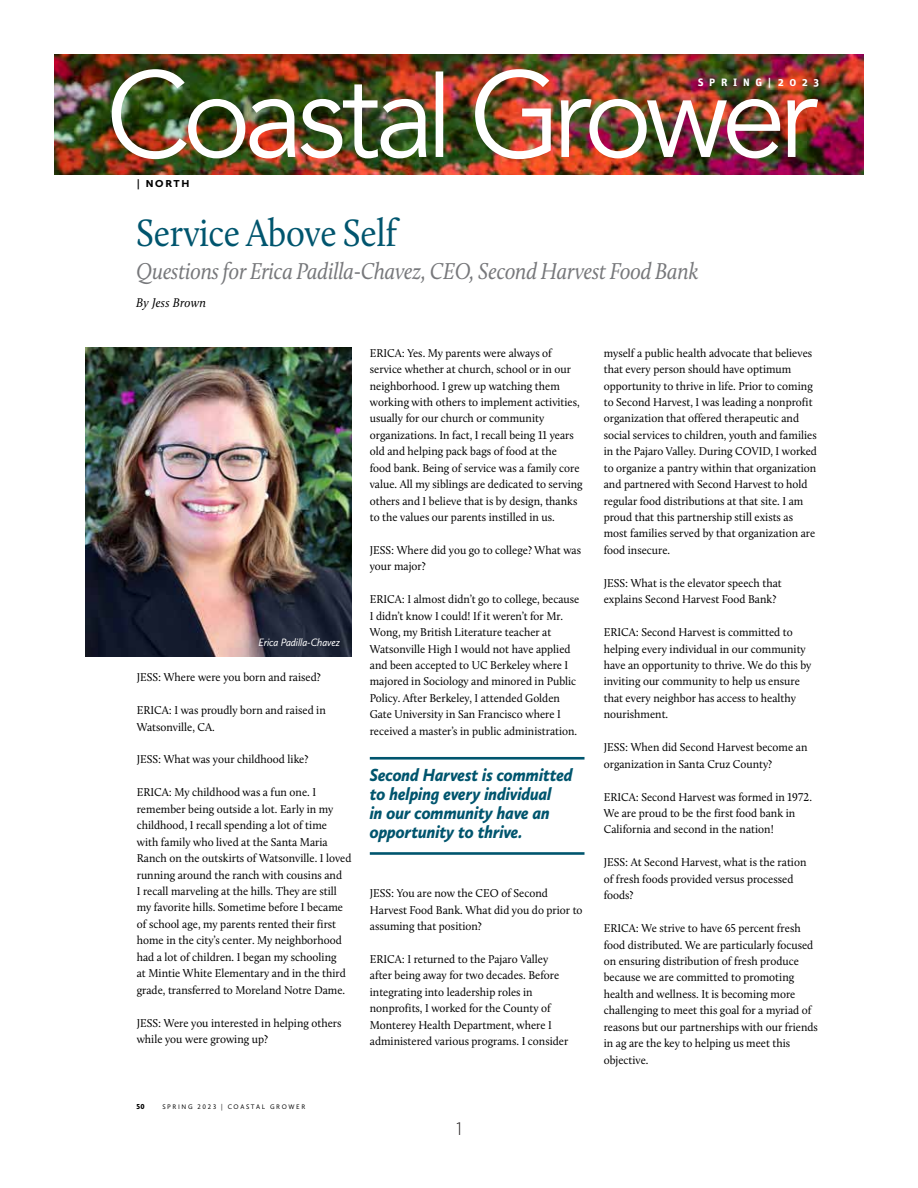
<style>
.page{position:relative;width:918px;height:1188px;background:#fff}
.page>*{position:absolute;margin:0;border:0;box-sizing:border-box;transform-origin:0 0}
.t1{font:39.45px "Calluna";letter-spacing:-.01em;color:#00556e;scale:.9 1}
.t2{font:italic 23.7px "Calluna";letter-spacing:-.01em;color:#77787b;scale:.9 1}
.t3{font:italic 900 18.15px/19px "Calluna Sans";color:#00556e;scale:.92 1}
.t4{font:300 18px "Gotham Narrow";color:#231f20}
.t5{font:italic 13.05px "Calluna";letter-spacing:.02em;color:#000;scale:.95 1}
.t6{font:11.7px/16.5px "Calluna";color:#000;scale:.96 1}
.t7{font:italic 11.1px "Calluna Sans";letter-spacing:-.015em;color:#fff;scale:.94 1}
.t8{font:700 10.65px "Unit OT";letter-spacing:.52em;color:#fff}
.t9{font:900 10.5px "Calluna Sans";letter-spacing:.16em;color:#000}
.t10{font:900 7.5px "Calluna Sans";color:#000}
.t11{font:6.9px "Calluna Sans";letter-spacing:.25em;color:#000;scale:.95 1}
</style>
<div class="page">
<img style="left:54px;top:54px;width:810px;height:121px">
<img style="left:112px;top:69px;width:706px;height:90px">
<img style="left:85px;top:348px;width:267px;height:309px">
<hr style="left:370px;top:757px;width:215px;height:3px;background:#00556e">
<hr style="left:370px;top:852px;width:215px;height:3px;background:#00556e">
<p class="t8" style="left:698px;top:75px;width:123px">SPRING|2023</p>
<p class="t9" style="left:137px;top:177px;width:54px">| NORTH</p>
<p class="t1" style="left:136px;top:209px;width:291px">Service Above Self</p>
<p class="t2" style="left:136px;top:256px;width:627px">Questions for Erica Padilla-Chavez, CEO, Second Harvest Food Bank</p>
<p class="t5" style="left:136px;top:295px;width:75px">By Jess Brown</p>
<p class="t7" style="left:259px;top:635px;width:88px">Erica Padilla-Chavez</p>
<p class="t6" style="left:137px;top:669px;width:193px">JESS: Where were you born and raised?</p>
<p class="t6" style="left:137px;top:702px;width:198px">ERICA: I was proudly born and raised in<br>Watsonville, CA.</p>
<p class="t6" style="left:137px;top:751px;width:180px">JESS: What was your childhood like?</p>
<p class="t6" style="left:137px;top:784px;width:225px">ERICA: My childhood was a fun one. I remember being outside a lot. Early in my childhood, I recall spending a lot of time with family who lived at the Santa Maria Ranch on the outskirts of Watsonville. I loved running around the ranch with cousins and<br>I recall marveling at the hills. They are still my favorite hills. Sometime before I became of school age, my parents rented their first home in the city’s center. My neighborhood had a lot of children. I began my schooling<br>at Mintie White Elementary and in the third grade, transferred to Moreland Notre Dame.</p>
<p class="t6" style="left:137px;top:1014px;width:215px">JESS: Were you interested in helping others while you were growing up?</p>
<p class="t6" style="left:370px;top:344px;width:223px">ERICA: Yes. My parents were always of service whether at church, school or in our neighborhood. I grew up watching them working with others to implement activities, usually for our church or community organizations. In fact, I recall being 11 years old and helping pack bags of food at the<br>food bank. Being of service was a family core value. All my siblings are dedicated to serving others and I believe that is by design, thanks to the values our parents instilled in us.</p>
<p class="t6" style="left:370px;top:542px;width:222px">JESS: Where did you go to college? What was your major?</p>
<p class="t6" style="left:370px;top:591px;width:220px">ERICA: I almost didn’t go to college, because I didn’t know I could! If it weren’t for Mr.<br>Wong, my British Literature teacher at Watsonville High I would not have applied and been accepted to UC Berkeley where I majored in Sociology and minored in Public Policy. After Berkeley, I attended Golden Gate University in San Francisco where I received a master’s in public administration.</p>
<p class="t3" style="left:370px;top:765px;width:222px">Second Harvest is committed to helping every individual<br>in our community have an opportunity to thrive.</p>
<p class="t6" style="left:370px;top:885px;width:223px">JESS: You are now the CEO of Second<br>Harvest Food Bank. What did you do prior to assuming that position?</p>
<p class="t6" style="left:370px;top:951px;width:208px">ERICA: I returned to the Pajaro Valley after being away for two decades. Before integrating into leadership roles in nonprofits, I worked for the County of Monterey Health Department, where I administered various programs. I consider</p>
<p class="t10" style="left:137px;top:1102px;width:9px">50</p>
<p class="t11" style="left:162px;top:1102px;width:152px">SPRING 2023 | COASTAL GROWER</p>
<h3 class="t4" style="left:456px;top:1118px;width:7px">1</h3>
<p class="t6" style="left:604px;top:344px;width:224px">myself a public health advocate that believes that every person should have optimum opportunity to thrive in life. Prior to coming to Second Harvest, I was leading a nonprofit organization that offered therapeutic and social services to children, youth and families in the Pajaro Valley. During COVID, I worked to organize a pantry within that organization and partnered with Second Harvest to hold regular food distributions at that site. I am proud that this partnership still exists as most families served by that organization are food insecure.</p>
<p class="t6" style="left:604px;top:575px;width:187px">JESS: What is the elevator speech that explains Second Harvest Food Bank?</p>
<p class="t6" style="left:604px;top:624px;width:218px">ERICA: Second Harvest is committed to helping every individual in our community have an opportunity to thrive. We do this by inviting our community to help us ensure that every neighbor has access to healthy nourishment.</p>
<p class="t6" style="left:604px;top:739px;width:214px">JESS: When did Second Harvest become an organization in Santa Cruz County?</p>
<p class="t6" style="left:604px;top:788px;width:219px">ERICA: Second Harvest was formed in 1972.<br>We are proud to be the first food bank in<br>California and second in the nation!</p>
<p class="t6" style="left:604px;top:854px;width:213px">JESS: At Second Harvest, what is the ration of fresh foods provided versus processed foods?</p>
<p class="t6" style="left:604px;top:920px;width:225px">ERICA: We strive to have 65 percent fresh food distributed. We are particularly focused on ensuring distribution of fresh produce because we are committed to promoting health and wellness. It is becoming more challenging to meet this goal for a myriad of reasons but our partnerships with our friends in ag are the key to helping us meet this objective.</p>
</div>
